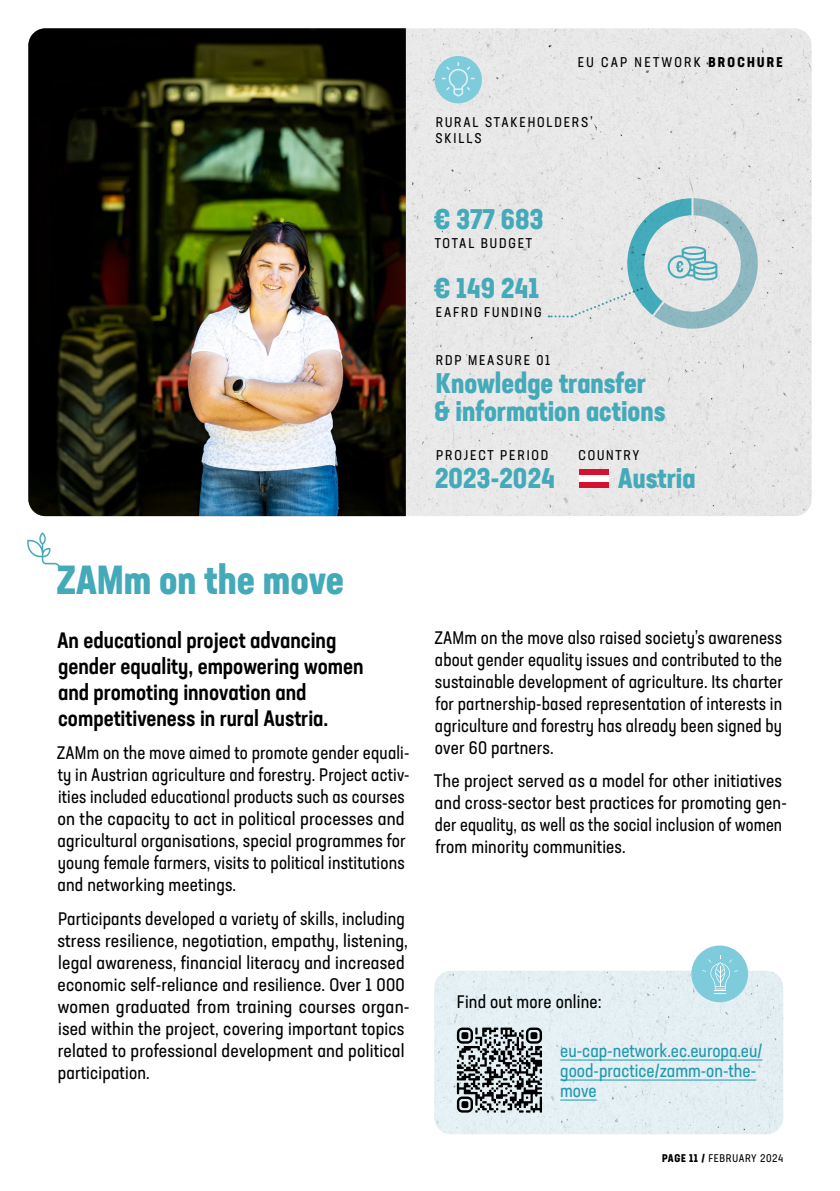
<style>
.page{position:relative;width:840px;height:1191px;background:#fff}
.page>*{position:absolute;margin:0;border:0;box-sizing:border-box;transform-origin:0 0}
.t1{font:700 condensed 40px "Neusa Next Std";color:#44a9b9}
.t2{font:700 condensed 28px/28px "Neusa Next Std";color:#44a9b9}
.t3{font:500 condensed 22px/26px "Neusa Next Std";color:#000}
.t4{font:condensed 18px/22px "Neusa Next Std";letter-spacing:.01em;color:#000}
.t5{font:condensed 18px/20px "Neusa Next Std";color:#2098af}
.t6{font:condensed 14px/16px "Neusa Next Std";letter-spacing:.13em;color:#000}
.t7{font:condensed 14px "Neusa Next Std";letter-spacing:.16em;color:#000}
.t8{font:condensed 11px "Neusa Next Std";letter-spacing:.055em;color:#000}
.s1{font-weight:700}
</style>
<div class="page">
<div style="left:405px;top:28px;width:406px;height:488px;background:#e8e8e8"></div>
<div style="left:434px;top:970px;width:348px;height:164px;background:#e3eff3"></div>
<img style="left:28px;top:28px;width:377px;height:488px">
<div style="left:691px;top:945px;width:56px;height:57px;background:#7dcbdb;border-radius:50%"></div>
<svg style="left:702px;top:955px;width:35px;height:36px"></svg>
<hr style="left:560px;top:1059px;width:202px;height:1px;background:#2098af">
<hr style="left:560px;top:1079px;width:195px;height:1px;background:#2098af">
<hr style="left:560px;top:1099px;width:36px;height:1px;background:#2098af">
<svg style="left:27px;top:532px;width:34px;height:38px"></svg>
<div style="left:434px;top:56px;width:47px;height:47px;background:#7dcbdb;border-radius:50%"></div>
<svg style="left:440px;top:61px;width:35px;height:36px"></svg>
<svg style="left:456px;top:1027px;width:85px;height:85px;background:#7a8082"></svg>
<div style="left:578px;top:469px;width:29px;height:6px;background:#d51130"></div>
<div style="left:578px;top:482px;width:29px;height:6px;background:#d51130"></div>
<div style="left:578px;top:475px;width:29px;height:7px;background:#fff"></div>
<svg style="left:548px;top:192px;width:215px;height:142px;background:#cbdadd"></svg>
<p class="t7" style="left:577px;top:54px;width:206px">EU CAP NETWORK <span class="s1">BROCHURE</span></p>
<p class="t6" style="left:435px;top:114px;width:159px">RURAL STAKEHOLDERS’<br>SKILLS</p>
<h2 class="t2" style="left:434px;top:204px;width:111px">€ 377 683</h2>
<p class="t6" style="left:434px;top:235px;width:99px">TOTAL BUDGET</p>
<h2 class="t2" style="left:434px;top:273px;width:106px">€ 149 241</h2>
<p class="t6" style="left:435px;top:304px;width:107px">EAFRD FUNDING</p>
<p class="t6" style="left:435px;top:352px;width:116px">RDP MEASURE 01</p>
<h2 class="t2" style="left:434px;top:369px;width:232px">Knowledge transfer &amp; information actions</h2>
<p class="t6" style="left:436px;top:447px;width:114px">PROJECT PERIOD</p>
<h2 class="t2" style="left:434px;top:464px;width:122px">2023-2024</h2>
<p class="t6" style="left:578px;top:447px;width:62px">COUNTRY</p>
<h2 class="t2" style="left:617px;top:464px;width:79px">Austria</h2>
<h1 class="t1" style="left:57px;top:554px;width:288px">ZAMm on the move</h1>
<p class="t3" style="left:57px;top:627px;width:308px">An educational project advancing gender equality, empowering women and promoting innovation and competitiveness in rural Austria.</p>
<p class="t4" style="left:57px;top:742px;width:354px">ZAMm on the move aimed to promote gender equali&shy;ty in Austrian agriculture and forestry. Project activ&shy;ities included educational products such as courses on the capacity to act in political processes and agricultural organisations, special programmes for young female farmers, visits to political institutions and networking meetings.</p>
<p class="t4" style="left:57px;top:907px;width:353px">Participants developed a variety of skills, including stress resilience, negotiation, empathy, listening, legal awareness, financial literacy and increased economic self-reliance and resilience. Over 1 000 women graduated from training courses organ&shy;ised within the project, covering important topics related to professional development and political participation.</p>
<p class="t4" style="left:434px;top:626px;width:350px;text-align:justify">ZAMm on the move also raised society’s awareness about gender equality issues and contributed to the sustainable development of agriculture. Its charter for partnership-based representation of interests in agriculture and forestry has already been signed by over 60 partners.</p>
<p class="t4" style="left:434px;top:770px;width:354px">The project served as a model for other initiatives and cross-sector best practices for promoting gen&shy;der equality, as well as the social inclusion of women from minority communities.</p>
<p class="t4" style="left:456px;top:990px;width:146px">Find out more online:</p>
<p class="t5" style="left:560px;top:1040px;width:204px">eu-cap-network.ec.europa.eu/ good-practice/zamm-on-the&shy;move</p>
<p class="t8" style="left:661px;top:1151px;width:123px"><span class="s1">PAGE 11 /</span> FEBRUARY 2024</p>
</div>
